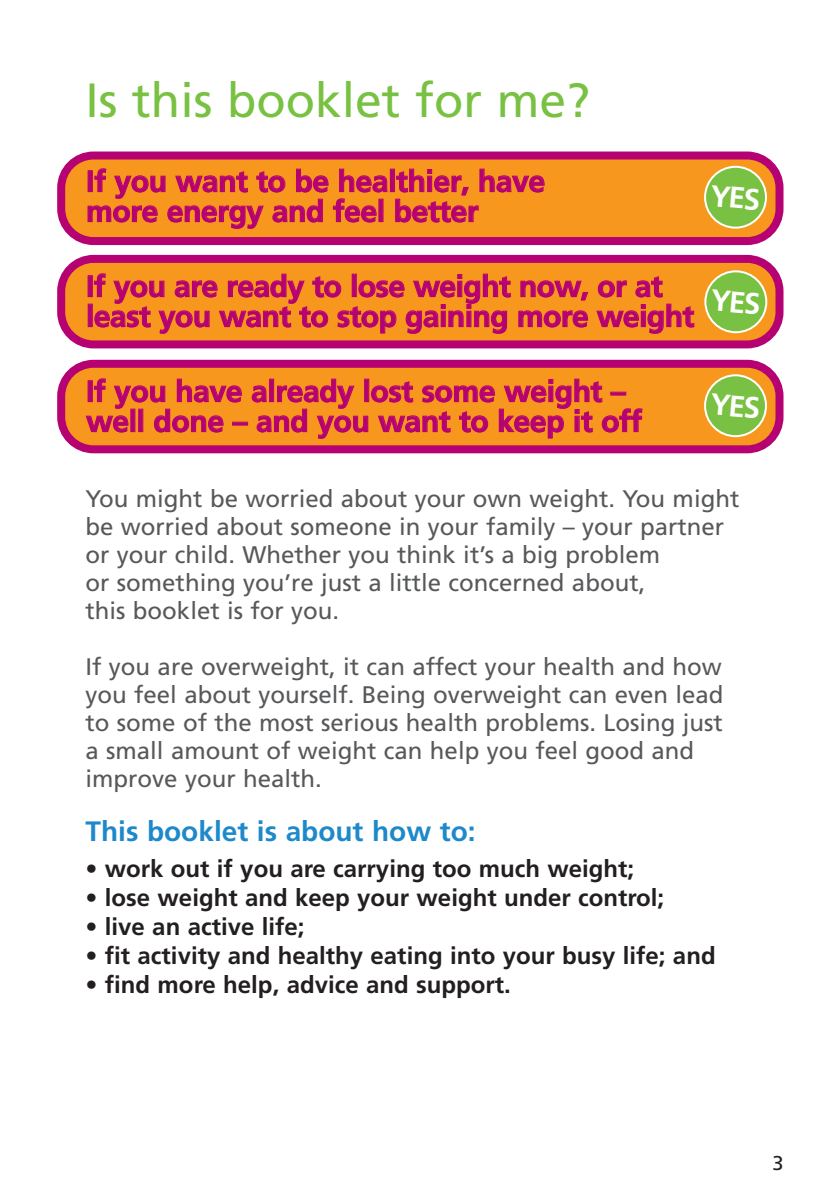
<style>
.page{position:relative;width:839px;height:1189px;background:#fff}
.page>*{position:absolute;margin:0;border:0;box-sizing:border-box;transform-origin:0 0}
.t1{font:48px "Frutiger";color:#79c142}
.t2{font:700 30px/30px "Frutiger";letter-spacing:-.015em;color:#b60172}
.t3{font:700 28px "Frutiger";color:#1e89ca}
.t4{font:24px/28px "Frutiger";color:#57585a}
.t5{font:700 24px "Frutiger";color:#231f20}
.t6{font:20px "Frutiger";color:#231f20}
</style>
<div class="page">
<svg style="left:57px;top:151px;width:727px;height:303px;background:#ec8541"></svg>
<svg style="left:703px;top:166px;width:63px;height:63px;background:#a1bd4b"></svg>
<svg style="left:704px;top:270px;width:63px;height:63px;background:#a1bd4b"></svg>
<svg style="left:703px;top:374px;width:63px;height:63px;background:#a1bd4b"></svg>
<h1 class="t1" style="left:85px;top:81px;width:506px">Is this booklet for me?</h1>
<p class="t2" style="left:86px;top:169px;width:460px">If you want to be healthier, have more energy and feel better</p>
<p class="t2" style="left:86px;top:274px;width:609px">If you are ready to lose weight now, or at least you want to stop gaining more weight</p>
<p class="t2" style="left:86px;top:379px;width:557px">If you have already lost some weight – well done – and you want to keep it off</p>
<p class="t4" style="left:85px;top:487px;width:655px">You might be worried about your own weight. You might be worried about someone in your family – your partner or your child. Whether you think it’s a big problem<br>or something you’re just a little concerned about,<br>this booklet is for you.</p>
<p class="t4" style="left:85px;top:655px;width:639px">If you are overweight, it can affect your health and how you feel about yourself. Being overweight can even lead to some of the most serious health problems. Losing just a small amount of weight can help you feel good and improve your health.</p>
<p class="t3" style="left:85px;top:820px;width:391px">This booklet is about how to:</p>
<p class="t5" style="left:85px;top:859px;width:550px">• work out if you are carrying too much weight;</p>
<p class="t5" style="left:85px;top:888px;width:580px">• lose weight and keep your weight under control;</p>
<p class="t5" style="left:85px;top:917px;width:220px">• live an active life;</p>
<p class="t5" style="left:85px;top:946px;width:631px">• fit activity and healthy eating into your busy life; and</p>
<p class="t5" style="left:85px;top:975px;width:427px">• find more help, advice and support.</p>
<p class="t6" style="left:772px;top:1155px;width:13px">3</p>
</div>
